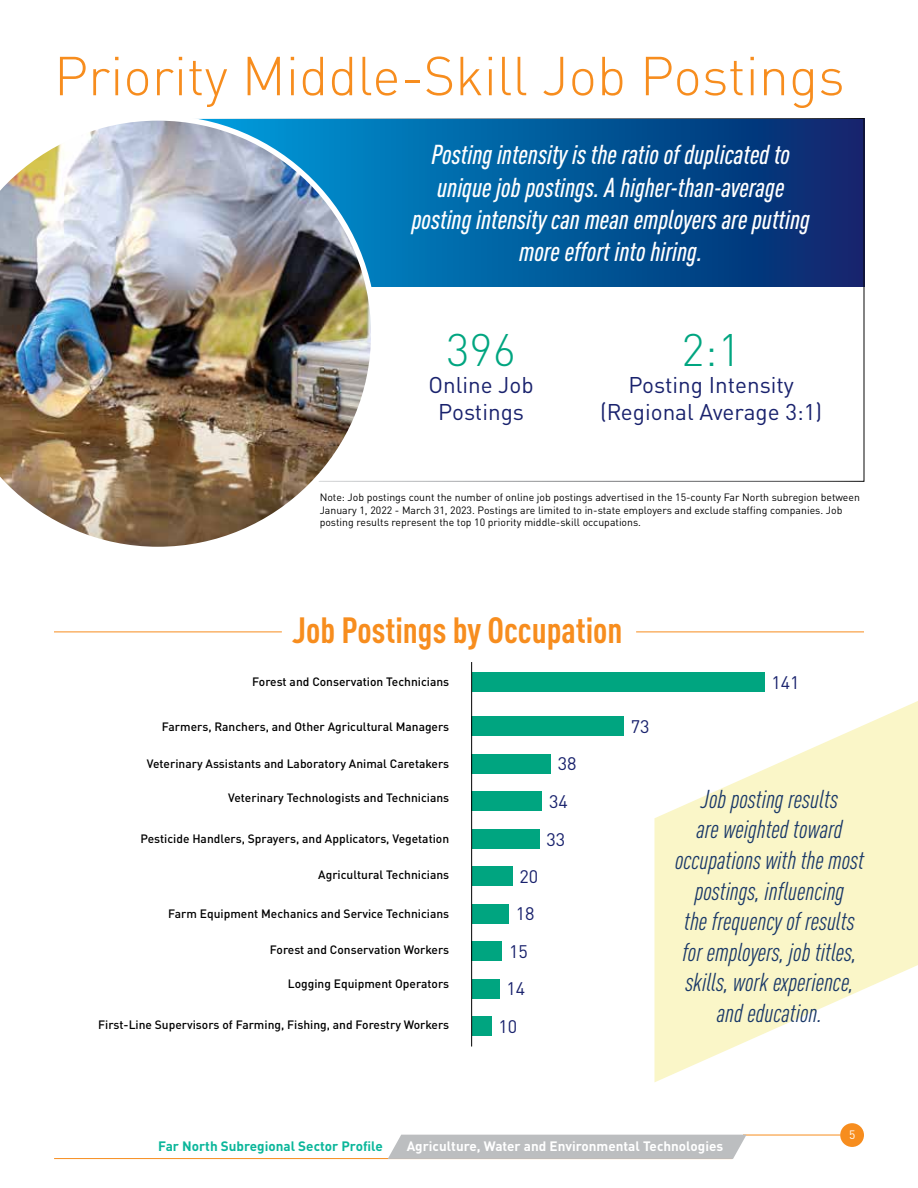
<style>
.page{position:relative;width:918px;height:1188px;background:#fff}
.page>*{position:absolute;margin:0;border:0;box-sizing:border-box;transform-origin:0 0}
.t1{font:300 54px "DIN Pro";color:#f78d1e}
.t2{font:300 45px "DIN Pro";color:#00a580}
.t3{font:700 condensed 36px "DIN Pro";color:#f78d1e}
.t4{font:italic 500 condensed 27px/32.4px "DIN Pro";color:#fff;text-align:center}
.t5{font:italic condensed 25.5px/30.6px "DIN Pro";color:#193868;text-align:center}
.t6{font:22.5px/27px "DIN Pro";color:#19226d;text-align:center}
.t7{font:18px "DIN Pro";color:#19226d}
.t8{font:700 13.5px "DIN Pro";color:#fff}
.t9{font:700 13.5px "DIN Pro";color:#0bb69a}
.t10{font:500 12px "DIN Pro";color:#000}
.t11{font:12px "DIN Pro";color:#fff}
.t12{font:10.5px/12.6px "DIN Pro";color:#000}
</style>
<div class="page">
<hr style="left:54px;top:1158px;width:678px;height:1px;background:#f78d1e">
<hr style="left:743px;top:1135px;width:98px;height:1px;background:#f78d1e">
<div style="left:840px;top:1123px;width:24px;height:24px;background:#f78d1e;border-radius:50%"></div>
<div style="left:388px;top:1135px;width:359px;height:24px;background:#bcbec0"></div>
<svg style="left:376px;top:120px;width:486px;height:166px;background:#035092"></svg>
<hr style="left:636px;top:632px;width:228px;height:1px;background:#f78d1e">
<hr style="left:54px;top:632px;width:228px;height:1px;background:#f78d1e">
<svg style="left:654px;top:701px;width:264px;height:381px;fill:#faf6c8"></svg>
<div style="left:472px;top:672px;width:292px;height:20px;background:#00a580"></div>
<div style="left:472px;top:716px;width:152px;height:20px;background:#00a580"></div>
<div style="left:472px;top:754px;width:79px;height:20px;background:#00a580"></div>
<div style="left:472px;top:791px;width:70px;height:20px;background:#00a580"></div>
<div style="left:472px;top:829px;width:67px;height:20px;background:#00a580"></div>
<div style="left:472px;top:866px;width:40px;height:20px;background:#00a580"></div>
<div style="left:472px;top:904px;width:37px;height:20px;background:#00a580"></div>
<div style="left:472px;top:941px;width:30px;height:20px;background:#00a580"></div>
<div style="left:472px;top:979px;width:28px;height:20px;background:#00a580"></div>
<div style="left:472px;top:1016px;width:19px;height:20px;background:#00a580"></div>
<hr style="left:471px;top:662px;width:1px;height:385px;background:#000">
<img style="left:0;top:118px;width:376px;height:429px">
<h1 class="t1" style="left:54px;top:34px;width:792px">Priority Middle-Skill Job Postings</h1>
<h3 class="t4" style="left:412px;top:136px;width:400px">Posting intensity is the ratio of duplicated to unique job postings. A higher-than-average posting intensity can mean employers are putting more effort into hiring.</h3>
<h2 class="t2" style="left:446px;top:315px;width:71px">396</h2>
<h3 class="t6" style="left:429px;top:369px;width:107px">Online Job<br>Postings</h3>
<h2 class="t2" style="left:681px;top:315px;width:61px">2:1</h2>
<h3 class="t6" style="left:600px;top:369px;width:224px">Posting Intensity (Regional Average 3:1)</h3>
<p class="t12" style="left:320px;top:490px;width:542px">Note: Job postings count the number of online job postings advertised in the 15-county Far North subregion between<br>January 1, 2022 - March 31, 2023. Postings are limited to in-state employers and exclude staffing companies. Job posting results represent the top 10 priority middle-skill occupations.</p>
<h3 class="t3" style="left:292px;top:603px;width:332px">Job Postings by Occupation</h3>
<p class="t10" style="left:252px;top:672px;width:198px">Forest and Conservation Technicians</p>
<h3 class="t7" style="left:771px;top:668px;width:30px">141</h3>
<p class="t10" style="left:162px;top:716px;width:289px">Farmers, Ranchers, and Other Agricultural Managers</p>
<h3 class="t7" style="left:631px;top:712px;width:20px">73</h3>
<p class="t10" style="left:147px;top:754px;width:304px">Veterinary Assistants and Laboratory Animal Caretakers</p>
<h3 class="t7" style="left:558px;top:749px;width:20px">38</h3>
<p class="t10" style="left:228px;top:788px;width:223px">Veterinary Technologists and Technicians</p>
<h3 class="t7" style="left:549px;top:787px;width:20px">34</h3>
<p class="t10" style="left:140px;top:829px;width:310px">Pesticide Handlers, Sprayers, and Applicators, Vegetation</p>
<h3 class="t7" style="left:546px;top:826px;width:20px">33</h3>
<p class="t10" style="left:318px;top:865px;width:132px">Agricultural Technicians</p>
<h3 class="t7" style="left:519px;top:862px;width:20px">20</h3>
<p class="t10" style="left:168px;top:904px;width:283px">Farm Equipment Mechanics and Service Technicians</p>
<h3 class="t7" style="left:516px;top:899px;width:20px">18</h3>
<p class="t10" style="left:270px;top:940px;width:181px">Forest and Conservation Workers</p>
<h3 class="t7" style="left:509px;top:937px;width:20px">15</h3>
<p class="t10" style="left:288px;top:974px;width:163px">Logging Equipment Operators</p>
<h3 class="t7" style="left:507px;top:974px;width:20px">14</h3>
<p class="t10" style="left:98px;top:1015px;width:352px">First-Line Supervisors of Farming, Fishing, and Forestry Workers</p>
<h3 class="t7" style="left:498px;top:1012px;width:20px">10</h3>
<h3 class="t5" style="left:675px;top:782px;width:191px">Job posting results<br>are weighted toward occupations with the most postings, influencing<br>the frequency of results for employers, job titles, skills, work experience, and education.</h3>
<p class="t9" style="left:158px;top:1135px;width:226px">Far North Subregional Sector Profile</p>
<p class="t8" style="left:407px;top:1135px;width:318px">Agriculture, Water and Environmental Technologies</p>
<p class="t11" style="left:849px;top:1126px;width:8px">5</p>
</div>
